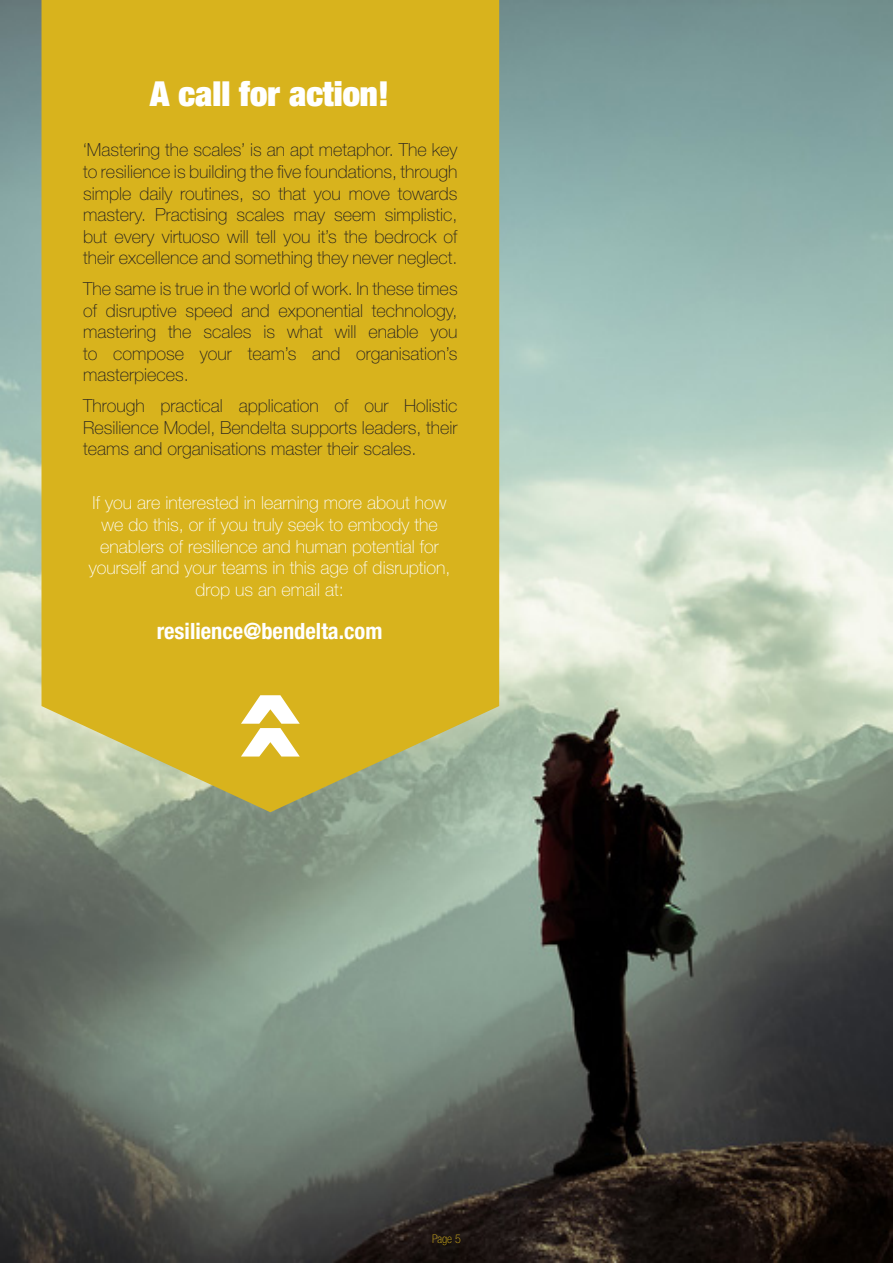
<style>
.page{position:relative;width:893px;height:1263px;background:#fff}
.page>*{position:absolute;margin:0;border:0;box-sizing:border-box;transform-origin:0 0}
.t1{font:900 condensed 34.5px "Helvetica Neue LT Std";color:#fff}
.t2{font:700 condensed 22.5px "Helvetica Neue LT Std";color:#fff}
.t3{font:100 18px/21.6px "Helvetica Neue LT Std";color:#231f20;text-align:justify}
.t4{font:100 18px/21.6px "Helvetica Neue LT Std";color:#fff;text-align:center}
.t5{font:100 condensed 12px "Helvetica Neue LT Std";color:#d8b31d}
</style>
<div class="page">
<img style="left:0;top:0;width:893px;height:1263px">
<svg style="left:42px;top:0;width:457px;height:812px;background:#d4b326"></svg>
<svg style="left:241px;top:695px;width:59px;height:61px"></svg>
<p class="t1" style="left:150px;top:72px;width:241px">A call for action!</p>
<p class="t3" style="left:83px;top:139px;width:376px">‘Mastering the scales’ is an apt metaphor. The key to resilience is building the five foundations, through simple daily routines, so that you move towards mastery. Practising scales may seem simplistic, but every virtuoso will tell you it’s the bedrock of their excellence and something they never neglect.</p>
<p class="t3" style="left:83px;top:278px;width:376px">The same is true in the world of work. In these times of disruptive speed and exponential technology, mastering the scales is what will enable you to compose your team’s and organisation’s masterpieces.</p>
<p class="t3" style="left:83px;top:395px;width:376px">Through practical application of our Holistic Resilience Model, Bendelta supports leaders, their teams and organisations master their scales.</p>
<p class="t4" style="left:89px;top:492px;width:363px">If you are interested in learning more about how we do this, or if you truly seek to embody the enablers of resilience and human potential for yourself and your teams in this age of disruption, drop us an email at:</p>
<p class="t2" style="left:157px;top:618px;width:227px">resilience@bendelta.com</p>
<p class="t5" style="left:432px;top:1232px;width:30px">Page 5</p>
</div>
